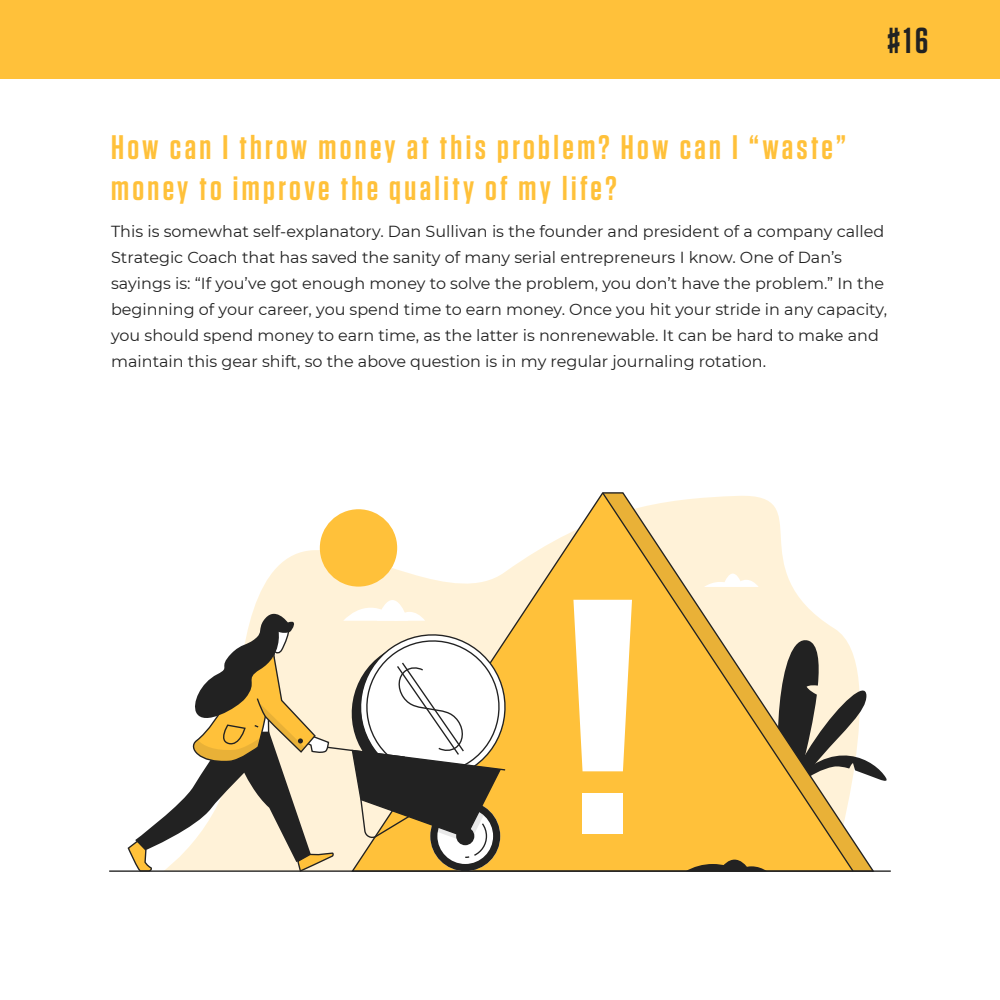
<style>
.page{position:relative;width:1000px;height:1000px;background:#fff}
.page>*{position:absolute;margin:0;border:0;box-sizing:border-box;transform-origin:0 0}
.t1{font:600 36px "Tungsten";color:#222}
.t2{font:600 34px/40.8px "Tungsten";letter-spacing:.1em;color:#ffc13a}
.t3{font:16px/26px "Montserrat";color:#222}
</style>
<div class="page">
<div style="left:0;top:0;width:1000px;height:79px;background:#ffc13a"></div>
<svg style="left:257px;top:510px;width:93px;height:90px"></svg>
<div style="left:320px;top:509px;width:77px;height:78px;background:#ffc13a;border-radius:50%"></div>
<svg style="left:350px;top:494px;width:251px;height:376px"></svg>
<svg style="left:601px;top:492px;width:238px;height:378px"></svg>
<div style="left:583px;top:793px;width:40px;height:40px;background:#fff"></div>
<svg style="left:573px;top:600px;width:59px;height:171px"></svg>
<svg style="left:685px;top:632px;width:202px;height:238px;background:#ddbb71"></svg>
<svg style="left:127px;top:600px;width:388px;height:270px"></svg>
<svg style="left:704px;top:574px;width:55px;height:13px"></svg>
<hr style="left:109px;top:870px;width:782px;height:2px;background:#222">
<h2 class="t2" style="left:111px;top:128px;width:736px">How can I throw money at this problem? How can I “waste” money to improve the quality of my life?</h2>
<h1 class="t1" style="left:888px;top:21px;width:42px">#16</h1>
<p class="t3" style="left:111px;top:218px;width:778px">This is somewhat self-explanatory. Dan Sullivan is the founder and president of a company called Strategic Coach that has saved the sanity of many serial entrepreneurs I know. One of Dan’s sayings is: “If you’ve got enough money to solve the problem, you don’t have the problem.” In the beginning of your career, you spend time to earn money. Once you hit your stride in any capacity, you should spend money to earn time, as the latter is nonrenewable. It can be hard to make and maintain this gear shift, so the above question is in my regular journaling rotation.</p>
</div>
